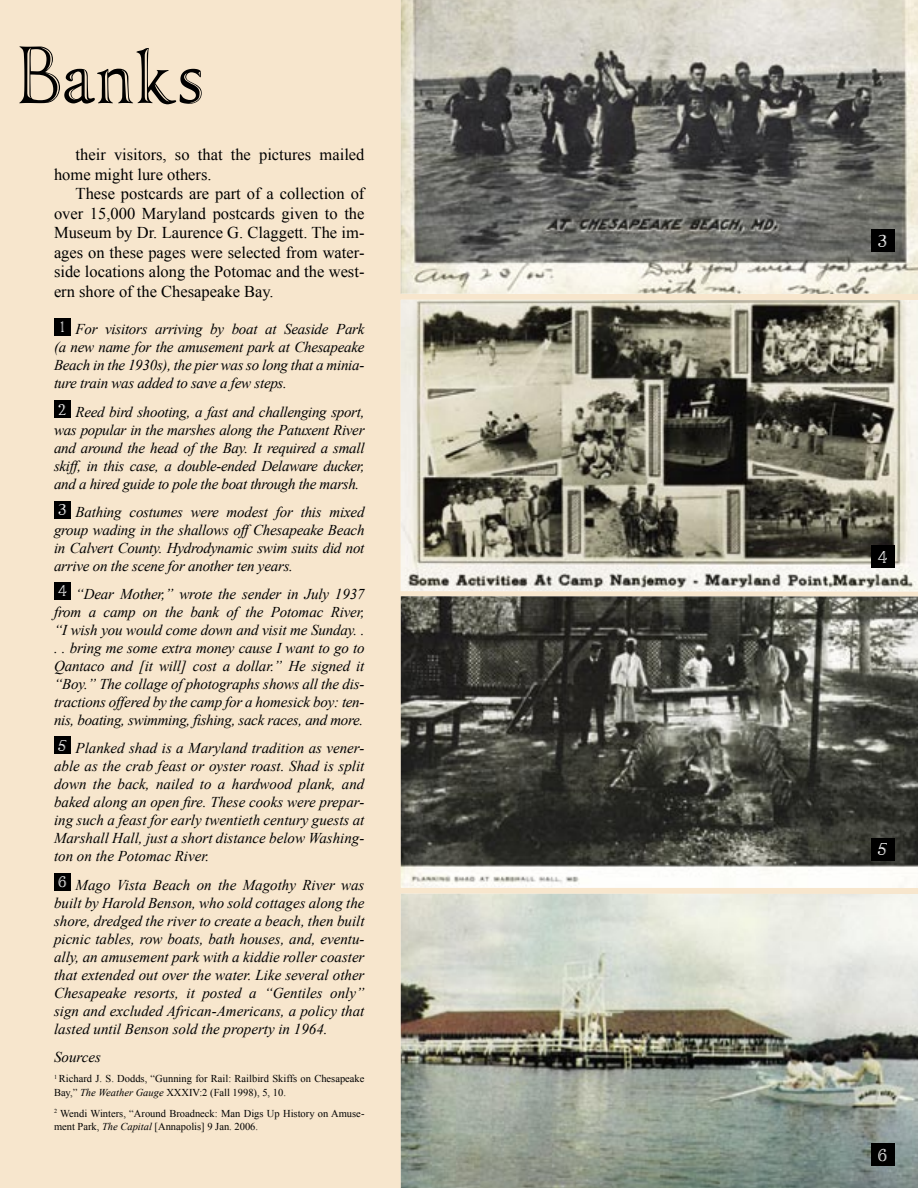
<style>
.page{position:relative;width:918px;height:1188px;background:#f7e6cd}
.page>*{position:absolute;margin:0;border:0;box-sizing:border-box;transform-origin:0 0}
.t1{font:69px "Imperator Bronze";letter-spacing:.01em;color:#000}
.t2{font:16.5px/19.5px "Times New Roman";color:#000}
.t3{font:italic 15px/18px "Times New Roman";letter-spacing:-.015em;color:#000;text-align:justify}
.t4{font:15px "Imperator Bronze";color:#fff}
.t5{font:13.5px "Imperator Bronze";color:#fff}
.t6{font:10.5px/13.5px "Times New Roman";color:#000}
.s1{font-style:italic}
</style>
<div class="page">
<img style="left:401px;top:0;width:517px;height:294px">
<img style="left:401px;top:300px;width:517px;height:291px">
<img style="left:401px;top:596px;width:517px;height:292px">
<img style="left:401px;top:894px;width:517px;height:294px">
<div style="left:871px;top:230px;width:23px;height:22px;background:#000"></div>
<div style="left:871px;top:545px;width:23px;height:23px;background:#000"></div>
<div style="left:871px;top:838px;width:23px;height:22px;background:#000"></div>
<div style="left:871px;top:1144px;width:23px;height:22px;background:#000"></div>
<div style="left:54px;top:400px;width:17px;height:18px;background:#000"></div>
<div style="left:54px;top:501px;width:17px;height:18px;background:#000"></div>
<div style="left:54px;top:582px;width:17px;height:18px;background:#000"></div>
<div style="left:54px;top:736px;width:17px;height:18px;background:#000"></div>
<div style="left:54px;top:873px;width:17px;height:18px;background:#000"></div>
<div style="left:54px;top:318px;width:17px;height:18px;background:#000"></div>
<p class="t1" style="left:18px;top:45px;width:187px">Banks</p>
<p class="t2" style="left:54px;top:145px;width:312px;text-indent:22px">their visitors, so that the pictures mailed home might lure others.</p>
<p class="t2" style="left:54px;top:184px;width:312px;text-align:justify;text-indent:22px">These postcards are part of a collection of over 15,000 Maryland postcards given to the Museum by Dr. Laurence G. Claggett. The im&shy;ages on these pages were selected from water&shy;side locations along the Potomac and the west&shy;ern shore of the Chesapeake Bay.</p>
<p class="t3" style="left:54px;top:320px;width:312px;text-indent:22px">For visitors arriving by boat at Seaside Park (a new name for the amusement park at Chesapeake Beach in the 1930s), the pier was so long that a minia&shy;ture train was added to save a few steps.</p>
<p class="t3" style="left:54px;top:402px;width:312px;text-indent:22px">Reed bird shooting, a fast and challenging sport, was popular in the marshes along the Patuxent River and around the head of the Bay. It required a small skiff, in this case, a double-ended Delaware ducker, and a hired guide to pole the boat through the marsh.</p>
<p class="t3" style="left:54px;top:502px;width:312px;text-indent:22px">Bathing costumes were modest for this mixed group wading in the shallows off Chesapeake Beach in Calvert County. Hydrodynamic swim suits did not arrive on the scene for another ten years.</p>
<p class="t3" style="left:54px;top:585px;width:312px;text-indent:22px">“Dear Mother,” wrote the sender in July 1937 from a camp on the bank of the Potomac River, “I wish you would come down and visit me Sunday. . . . bring me some extra money cause I want to go to Qantaco and [it will] cost a dollar.” He signed it “Boy.” The collage of photographs shows all the dis&shy;tractions offered by the camp for a homesick boy: ten&shy;nis, boating, swimming, fishing, sack races, and more.</p>
<p class="t3" style="left:54px;top:739px;width:312px;text-indent:22px">Planked shad is a Maryland tradition as vener&shy;able as the crab feast or oyster roast. Shad is split down the back, nailed to a hardwood plank, and baked along an open fire. These cooks were prepar&shy;ing such a feast for early twentieth century guests at Marshall Hall, just a short distance below Washing&shy;ton on the Potomac River.</p>
<p class="t3" style="left:54px;top:875px;width:312px;text-indent:22px">Mago Vista Beach on the Magothy River was built by Harold Benson, who sold cottages along the shore, dredged the river to create a beach, then built picnic tables, row boats, bath houses, and, eventu&shy;ally, an amusement park with a kiddie roller coaster that extended out over the water. Like several other Chesapeake resorts, it posted a “Gentiles only” sign and excluded African-Americans, a policy that lasted until Benson sold the property in 1964.</p>
<p class="t3" style="left:54px;top:1047px;width:48px">Sources</p>
<p class="t6" style="left:54px;top:1072px;width:312px"><sup>1</sup> Richard J. S. Dodds, “Gunning for Rail: Railbird Skiffs on Chesapeake<br>Bay,” <span class="s1">The Weather Gauge</span> XXXIV:2 (Fall 1998), 5, 10.</p>
<p class="t6" style="left:54px;top:1106px;width:312px"><sup>2</sup> Wendi Winters, “Around Broadneck: Man Digs Up History on Amuse&shy;ment Park, <span class="s1">The Capital</span> [Annapolis] 9 Jan. 2006.</p>
<p class="t5" style="left:60px;top:321px;width:5px">1</p>
<p class="t5" style="left:59px;top:403px;width:9px">2</p>
<p class="t5" style="left:58px;top:504px;width:9px">3</p>
<p class="t5" style="left:58px;top:585px;width:10px">4</p>
<p class="t5" style="left:58px;top:739px;width:10px">5</p>
<p class="t5" style="left:58px;top:876px;width:9px">6</p>
<p class="t4" style="left:878px;top:234px;width:10px">3</p>
<p class="t4" style="left:878px;top:550px;width:11px">4</p>
<p class="t4" style="left:878px;top:843px;width:11px">5</p>
<p class="t4" style="left:878px;top:1149px;width:10px">6</p>
</div>
